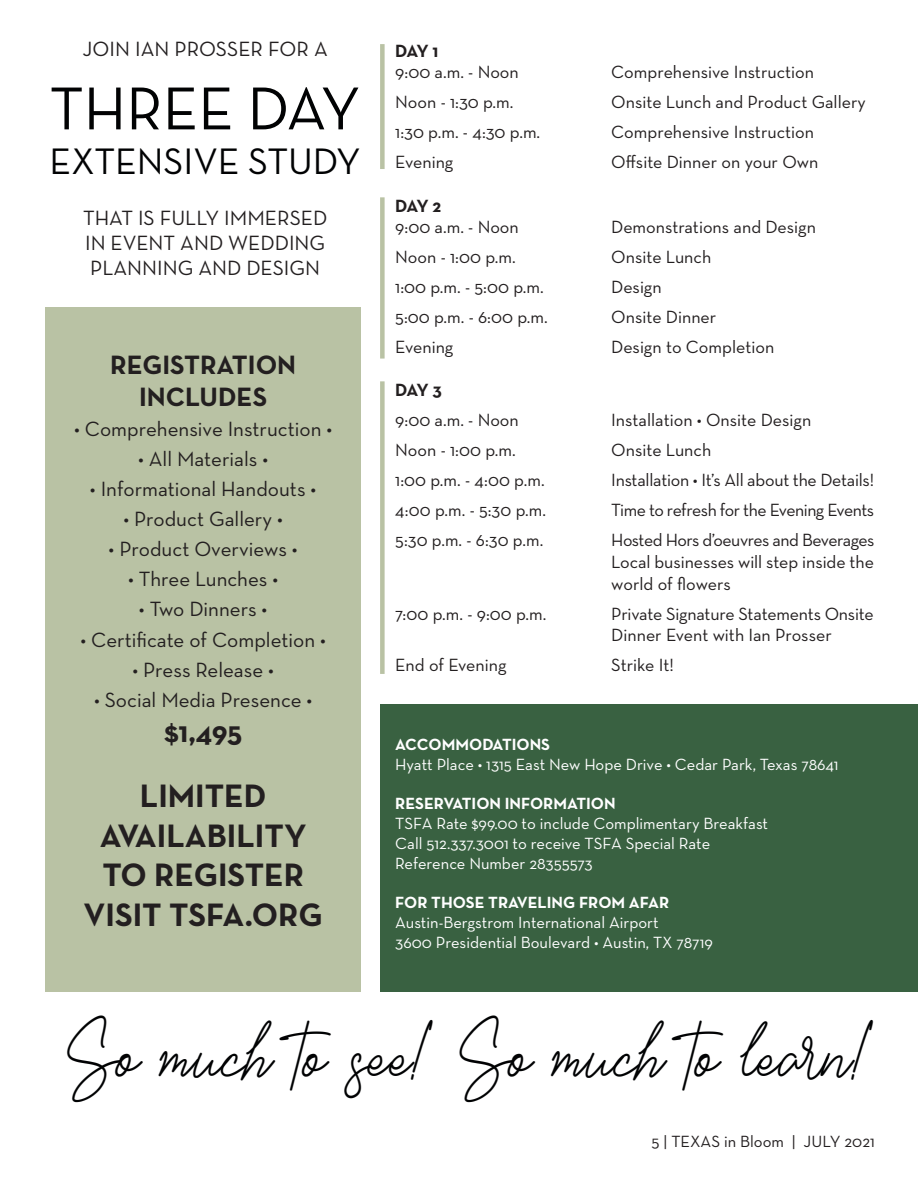
<style>
.page{position:relative;width:918px;height:1188px;background:#fff}
.page>*{position:absolute;margin:0;border:0;box-sizing:border-box;transform-origin:0 0}
.t1{font:61.5px "Neutra Text";color:#010203}
.t2{font:40.8px "Bellisya Signature";color:#010203;scale:.95 1}
.t3{font:37.5px "Neutra Text";color:#010203}
.t4{font:700 33px/39.6px "Neutra Text";color:#231f20;text-align:center}
.t5{font:700 30px "Neutra Text";color:#231f20}
.t6{font:700 27px/32.4px "Neutra Text";color:#231f20;text-align:center}
.t7{font:21px/25.2px "Neutra Text";color:#231f20;text-align:justify}
.t8{font:18px/21.6px "Neutra Text";letter-spacing:-.005em;color:#231f20;text-align:justify}
.t9{font:18px "Neutra Text";letter-spacing:-.025em;color:#231f20}
.t10{font:700 18px "Neutra Text";letter-spacing:-.09em;color:#231f20}
.t11{font:16.5px/19.8px "Neutra Text";color:#fff}
.t12{font:700 16.5px "Neutra Text";color:#fff}
.t13{font:16.5px "Neutra Text";color:#231f20}
</style>
<div class="page">
<div style="left:380px;top:704px;width:538px;height:287px;background:#396141"></div>
<div style="left:380px;top:44px;width:5px;height:125px;background:#b9c2a4"></div>
<div style="left:380px;top:197px;width:5px;height:162px;background:#b9c2a4"></div>
<div style="left:380px;top:381px;width:5px;height:293px;background:#b9c2a4"></div>
<div style="left:45px;top:307px;width:316px;height:684px;background:#b9c2a4"></div>
<p class="t7" style="left:83px;top:35px;width:247px">JOIN IAN PROSSER FOR A</p>
<h1 class="t1" style="left:50px;top:71px;width:313px">THREE DAY</h1>
<h3 class="t3" style="left:50px;top:139px;width:313px">EXTENSIVE STUDY</h3>
<p class="t7" style="left:83px;top:205px;width:246px">THAT IS FULLY IMMERSED IN EVENT AND WEDDING PLANNING AND DESIGN</p>
<h3 class="t6" style="left:110px;top:348px;width:188px">REGISTRATION<br>INCLUDES</h3>
<p class="t7" style="left:74px;top:416px;width:260px">• Comprehensive Instruction •</p>
<p class="t7" style="left:138px;top:446px;width:132px">• All Materials •</p>
<p class="t7" style="left:90px;top:476px;width:228px">• Informational Handouts •</p>
<p class="t7" style="left:123px;top:506px;width:161px">• Product Gallery •</p>
<p class="t7" style="left:109px;top:536px;width:191px">• Product Overviews •</p>
<p class="t7" style="left:128px;top:566px;width:152px">• Three Lunches •</p>
<p class="t7" style="left:139px;top:596px;width:130px">• Two Dinners •</p>
<p class="t7" style="left:80px;top:626px;width:247px">• Certificate of Completion •</p>
<p class="t7" style="left:132px;top:656px;width:143px">• Press Release •</p>
<p class="t7" style="left:94px;top:686px;width:220px">• Social Media Presence •</p>
<h3 class="t5" style="left:164px;top:714px;width:80px">$1,495</h3>
<h3 class="t4" style="left:84px;top:775px;width:241px">LIMITED<br>AVAILABILITY<br>TO REGISTER<br>VISIT TSFA.ORG</h3>
<p class="t10" style="left:395px;top:39px;width:45px">DAY 1</p>
<p class="t8" style="left:395px;top:61px;width:125px">9:00 a.m. - Noon</p>
<p class="t8" style="left:611px;top:61px;width:204px">Comprehensive Instruction</p>
<p class="t8" style="left:395px;top:91px;width:120px">Noon - 1:30 p.m.</p>
<p class="t8" style="left:611px;top:91px;width:256px">Onsite Lunch and Product Gallery</p>
<p class="t8" style="left:395px;top:121px;width:146px">1:30 p.m. - 4:30 p.m.</p>
<p class="t8" style="left:611px;top:121px;width:204px">Comprehensive Instruction</p>
<p class="t8" style="left:395px;top:151px;width:60px">Evening</p>
<p class="t8" style="left:611px;top:151px;width:209px">Offsite Dinner on your Own</p>
<p class="t10" style="left:395px;top:194px;width:47px">DAY 2</p>
<p class="t8" style="left:395px;top:216px;width:125px">9:00 a.m. - Noon</p>
<p class="t8" style="left:611px;top:216px;width:206px">Demonstrations and Design</p>
<p class="t8" style="left:395px;top:246px;width:122px">Noon - 1:00 p.m.</p>
<p class="t8" style="left:611px;top:246px;width:101px">Onsite Lunch</p>
<p class="t8" style="left:395px;top:276px;width:150px">1:00 p.m. - 5:00 p.m.</p>
<p class="t8" style="left:611px;top:276px;width:52px">Design</p>
<p class="t8" style="left:395px;top:306px;width:154px">5:00 p.m. - 6:00 p.m.</p>
<p class="t8" style="left:611px;top:306px;width:107px">Onsite Dinner</p>
<p class="t8" style="left:395px;top:336px;width:60px">Evening</p>
<p class="t8" style="left:611px;top:336px;width:164px">Design to Completion</p>
<p class="t10" style="left:395px;top:379px;width:48px">DAY 3</p>
<p class="t8" style="left:395px;top:409px;width:125px">9:00 a.m. - Noon</p>
<p class="t8" style="left:611px;top:409px;width:201px">Installation • Onsite Design</p>
<p class="t8" style="left:395px;top:439px;width:122px">Noon - 1:00 p.m.</p>
<p class="t8" style="left:611px;top:439px;width:101px">Onsite Lunch</p>
<p class="t8" style="left:395px;top:469px;width:151px">1:00 p.m. - 4:00 p.m.</p>
<p class="t8" style="left:611px;top:469px;width:264px">Installation • It’s All about the Details!</p>
<p class="t8" style="left:395px;top:499px;width:152px">4:00 p.m. - 5:30 p.m.</p>
<p class="t9" style="left:611px;top:499px;width:264px">Time to refresh for the Evening Events</p>
<p class="t8" style="left:395px;top:529px;width:149px">5:30 p.m. - 6:30 p.m.</p>
<p class="t8" style="left:611px;top:529px;width:265px">Hosted Hors d’oeuvres and Beverages Local businesses will step inside the world of flowers</p>
<p class="t8" style="left:395px;top:602px;width:153px">7:00 p.m. - 9:00 p.m.</p>
<p class="t8" style="left:611px;top:602px;width:264px">Private Signature Statements Onsite<br>Dinner Event with Ian Prosser</p>
<p class="t8" style="left:395px;top:654px;width:113px">End of Evening</p>
<p class="t8" style="left:611px;top:654px;width:64px">Strike It!</p>
<p class="t12" style="left:395px;top:734px;width:156px">ACCOMMODATIONS</p>
<p class="t11" style="left:395px;top:754px;width:445px">Hyatt Place • 1315 East New Hope Drive • Cedar Park, Texas 78641</p>
<p class="t12" style="left:395px;top:793px;width:222px">RESERVATION INFORMATION</p>
<p class="t11" style="left:395px;top:813px;width:374px">TSFA Rate $99.00 to include Complimentary Breakfast<br>Call 512.337.3001 to receive TSFA Special Rate<br>Reference Number 28355573</p>
<p class="t12" style="left:395px;top:892px;width:275px">FOR THOSE TRAVELING FROM AFAR</p>
<p class="t11" style="left:395px;top:912px;width:319px">Austin-Bergstrom International Airport<br>3600 Presidential Boulevard • Austin, TX 78719</p>
<h2 class="t2" style="left:65px;top:1038px;width:854px">So much to see! So much to learn!</h2>
<p class="t13" style="left:652px;top:1131px;width:225px">5 | TEXAS in Bloom | JULY 2021</p>
</div>
